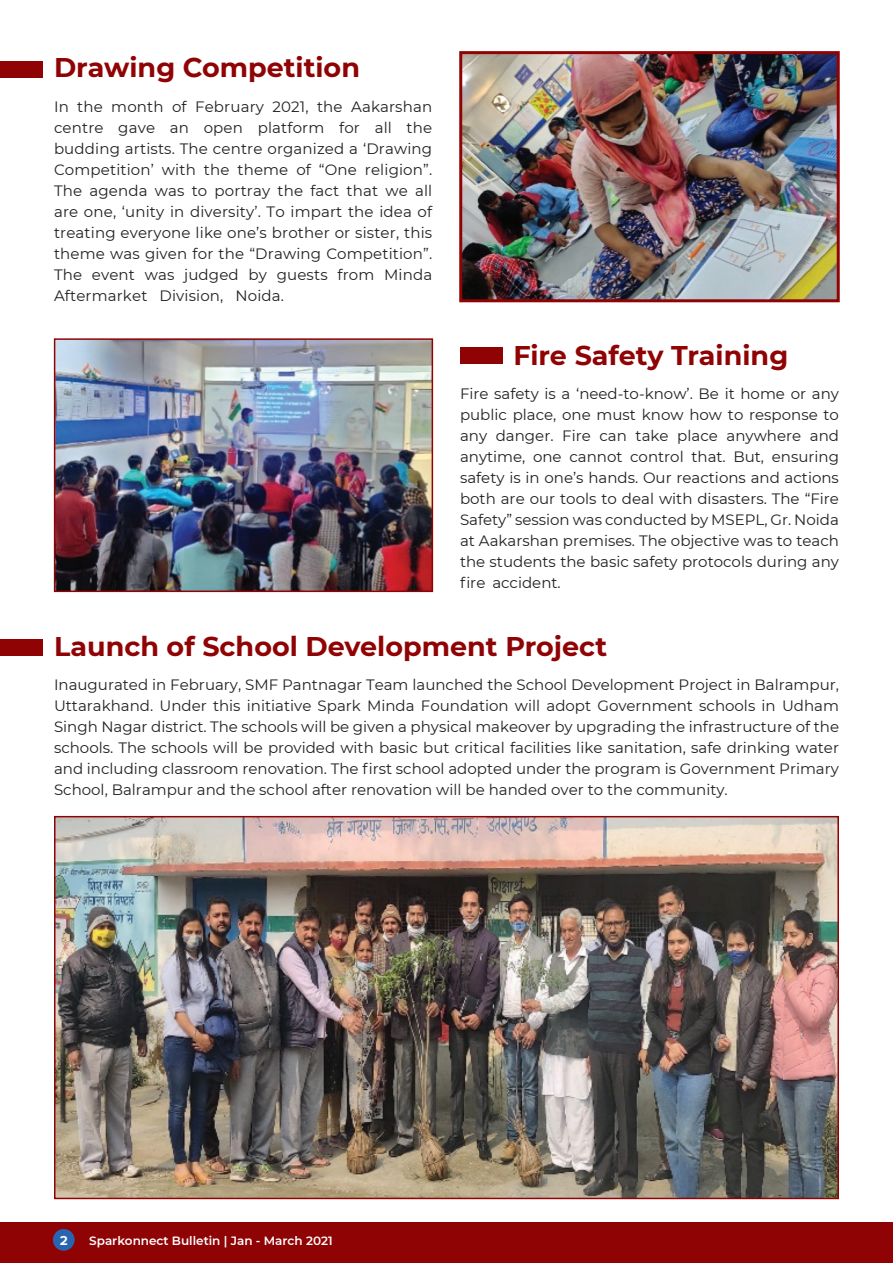
<style>
.page{position:relative;width:893px;height:1263px;background:#fff}
.page>*{position:absolute;margin:0;border:0;box-sizing:border-box;transform-origin:0 0}
.t1{font:700 27px "Montserrat";color:#900305}
.t2{font:15px/21px "Montserrat";color:#231f20;text-align:justify}
.t3{font:700 13.5px "Proxima Nova";color:#fff}
.t4{font:600 12px "Montserrat";color:#fff}
</style>
<div class="page">
<div style="left:0;top:1222px;width:893px;height:41px;background:#900305"></div>
<div style="left:53px;top:1229px;width:22px;height:22px;background:#2865b1;border-radius:50%"></div>
<div style="left:0;top:61px;width:42px;height:16px;background:#900305"></div>
<div style="left:460px;top:347px;width:42px;height:16px;background:#900305"></div>
<div style="left:0;top:639px;width:42px;height:17px;background:#900305"></div>
<img style="left:57px;top:819px;width:779px;height:377px">
<div style="left:54px;top:816px;width:785px;height:383px;border:2px solid #900305"></div>
<img style="left:463px;top:55px;width:373px;height:243px">
<div style="left:459px;top:51px;width:381px;height:251px;border:3px solid #900305"></div>
<img style="left:57px;top:341px;width:373px;height:248px">
<div style="left:54px;top:338px;width:379px;height:254px;border:2px solid #900305"></div>
<h1 class="t1" style="left:54px;top:48px;width:307px">Drawing Competition</h1>
<p class="t2" style="left:54px;top:95px;width:380px">In the month of February 2021, the Aakarshan centre gave an open platform for all the budding artists. The centre organized a ‘Drawing Competition’ with the theme of “One religion”.<br>The agenda was to portray the fact that we all are one, ‘unity in diversity’. To impart the idea of treating everyone like one’s brother or sister, this theme was given for the “Drawing Competition”.<br>The event was judged by guests from Minda Aftermarket Division, Noida.</p>
<h1 class="t1" style="left:513px;top:336px;width:276px">Fire Safety Training</h1>
<p class="t2" style="left:460px;top:383px;width:380px">Fire safety is a ‘need-to-know’. Be it home or any public place, one must know how to response to any danger. Fire can take place anywhere and anytime, one cannot control that. But, ensuring safety is in one’s hands. Our reactions and actions both are our tools to deal with disasters. The “Fire Safety” session was conducted by MSEPL, Gr. Noida at Aakarshan premises. The objective was to teach the students the basic safety protocols during any fire accident.</p>
<h1 class="t1" style="left:54px;top:626px;width:555px">Launch of School Development Project</h1>
<p class="t2" style="left:54px;top:674px;width:787px">Inaugurated in February, SMF Pantnagar Team launched the School Development Project in Balrampur, Uttarakhand. Under this initiative Spark Minda Foundation will adopt Government schools in Udham Singh Nagar district. The schools will be given a physical makeover by upgrading the infrastructure of the schools. The schools will be provided with basic but critical facilities like sanitation, safe drinking water and including classroom renovation. The first school adopted under the program is Government Primary School, Balrampur and the school after renovation will be handed over to the community.</p>
<p class="t3" style="left:60px;top:1232px;width:10px">2</p>
<p class="t4" style="left:89px;top:1232px;width:245px">Sparkonnect Bulletin | Jan - March 2021</p>
</div>
